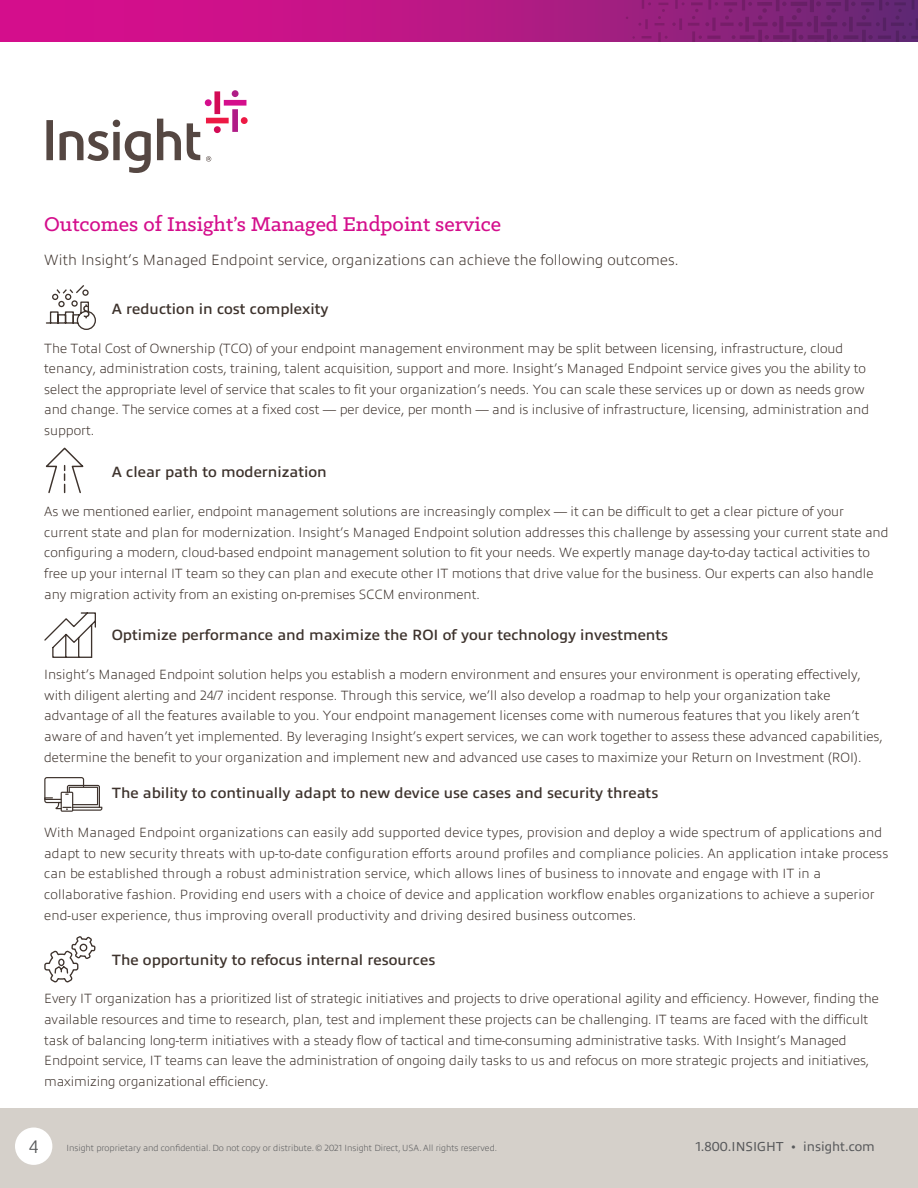
<style>
.page{position:relative;width:918px;height:1188px;background:#fff}
.page>*{position:absolute;margin:0;border:0;box-sizing:border-box;transform-origin:0 0}
.t1{font:500 22.5px "Klinic Slab";color:#d40e8c}
.t2{font:300 18px "Allumi Pro";color:#58595b}
.t3{font:600 15px "Allumi Pro";color:#3e332d}
.t4{font:200 15px "Allumi Pro";letter-spacing:.01em;color:#3e332d}
.t5{font:200 13.5px/20.7px "Allumi Pro";color:#3e332d}
.t6{font:13.2px "Allumi Pro";color:#58595b}
.t7{font:200 9px "Allumi Pro";color:#58595b}
.s1{font-family:"Klinic Slab";font-weight:700}
</style>
<div class="page">
<svg style="left:0;top:0;width:623px;height:41px;background:#c31487"></svg>
<svg style="left:46px;top:90px;width:202px;height:83px"></svg>
<svg style="left:623px;top:0;width:295px;height:41px;background:#7c2275"></svg>
<div style="left:0;top:1108px;width:918px;height:80px;background:#d5d0ca"></div>
<div style="left:15px;top:1128px;width:37px;height:37px;background:#fff;border-radius:50%"></div>
<svg style="left:44px;top:612px;width:52px;height:46px"></svg>
<svg style="left:45px;top:447px;width:39px;height:47px"></svg>
<svg style="left:46px;top:285px;width:50px;height:45px"></svg>
<svg style="left:44px;top:777px;width:58px;height:35px"></svg>
<svg style="left:44px;top:936px;width:52px;height:47px"></svg>
<h1 class="t1" style="left:44px;top:209px;width:458px">Outcomes of Insight’s Managed Endpoint service</h1>
<p class="t4" style="left:44px;top:249px;width:636px">With Insight’s Managed Endpoint service, organizations can achieve the following outcomes.</p>
<p class="t3" style="left:112px;top:298px;width:218px">A reduction in cost complexity</p>
<p class="t5" style="left:44px;top:336px;width:827px">The Total Cost of Ownership (TCO) of your endpoint management environment may be split between licensing, infrastructure, cloud tenancy, administration costs, training, talent acquisition, support and more. Insight’s Managed Endpoint service gives you the ability to select the appropriate level of service that scales to fit your organization’s needs. You can scale these services up or down as needs grow and change. The service comes at a fixed cost — per device, per month — and is inclusive of infrastructure, licensing, administration and support.</p>
<p class="t3" style="left:112px;top:461px;width:217px">A clear path to modernization</p>
<p class="t5" style="left:44px;top:500px;width:846px">As we mentioned earlier, endpoint management solutions are increasingly complex — it can be difficult to get a clear picture of your current state and plan for modernization. Insight’s Managed Endpoint solution addresses this challenge by assessing your current state and configuring a modern, cloud-based endpoint management solution to fit your needs. We expertly manage day-to-day tactical activities to free up your internal IT team so they can plan and execute other IT motions that drive value for the business. Our experts can also handle any migration activity from an existing on-premises SCCM environment.</p>
<p class="t3" style="left:112px;top:624px;width:558px">Optimize performance and maximize the ROI of your technology investments</p>
<p class="t5" style="left:44px;top:663px;width:840px">Insight’s Managed Endpoint solution helps you establish a modern environment and ensures your environment is operating effectively, with diligent alerting and 24/7 incident response. Through this service, we’ll also develop a roadmap to help your organization take advantage of all the features available to you. Your endpoint management licenses come with numerous features that you likely aren’t aware of and haven’t yet implemented. By leveraging Insight’s expert services, we can work together to assess these advanced capabilities, determine the benefit to your organization and implement new and advanced use cases to maximize your Return on Investment (ROI).</p>
<p class="t3" style="left:112px;top:782px;width:548px">The ability to continually adapt to new device use cases and security threats</p>
<p class="t5" style="left:44px;top:821px;width:846px">With Managed Endpoint organizations can easily add supported device types, provision and deploy a wide spectrum of applications and adapt to new security threats with up-to-date configuration efforts around profiles and compliance policies. An application intake process can be established through a robust administration service, which allows lines of business to innovate and engage with IT in a collaborative fashion. Providing end users with a choice of device and application workflow enables organizations to achieve a superior end-user experience, thus improving overall productivity and driving desired business outcomes.</p>
<p class="t3" style="left:112px;top:949px;width:325px">The opportunity to refocus internal resources</p>
<p class="t5" style="left:44px;top:987px;width:836px">Every IT organization has a prioritized list of strategic initiatives and projects to drive operational agility and efficiency. However, finding the available resources and time to research, plan, test and implement these projects can be challenging. IT teams are faced with the difficult task of balancing long-term initiatives with a steady flow of tactical and time-consuming administrative tasks. With Insight’s Managed Endpoint service, IT teams can leave the administration of ongoing daily tasks to us and refocus on more strategic projects and initiatives, maximizing organizational efficiency.</p>
<h2 class="t2" style="left:29px;top:1134px;width:11px">4</h2>
<p class="t7" style="left:66px;top:1141px;width:432px">Insight proprietary and confidential. Do not copy or distribute. © 2021 Insight Direct, USA. All rights reserved.</p>
<p class="t6" style="left:695px;top:1136px;width:181px">1.800.INSIGHT <span class="s1">•</span> insight.com</p>
</div>
